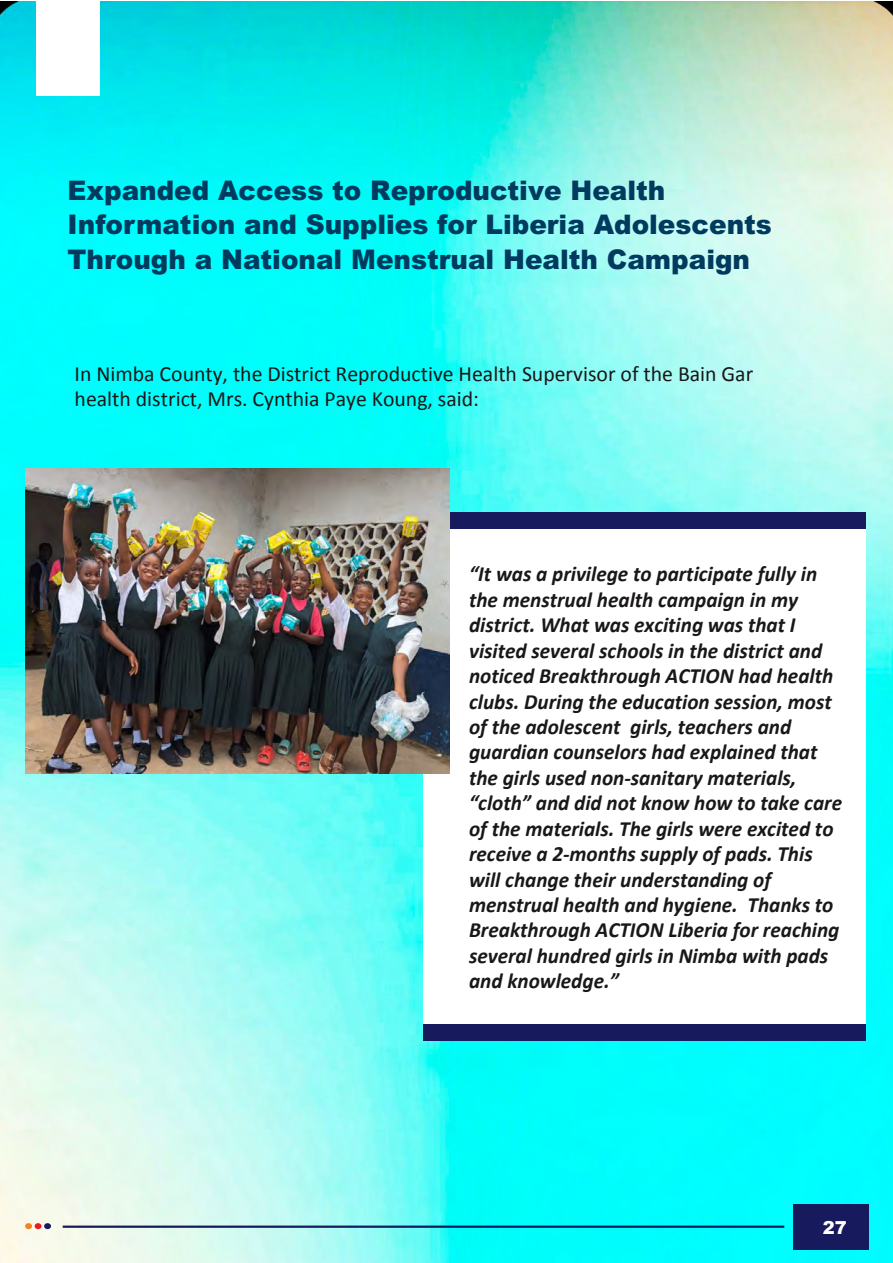
<style>
.page{position:relative;width:893px;height:1263px;background:#fff}
.page>*{position:absolute;margin:0;border:0;box-sizing:border-box;transform-origin:0 0}
.t1{font:900 27px/34.7px "Arial";color:#003a5e}
.t2{font:italic 700 21.75px/25.5px "Calibri";color:#1a1718}
.t3{font:21.75px/25.5px "Calibri";color:#1a1718}
.t4{font:900 18px "Arial";color:#fff}
.s1{font-style:inherit}
</style>
<div class="page">
<img style="left:0;top:2px;width:893px;height:1261px">
<div style="left:423px;top:529px;width:443px;height:507px;background:#fff"></div>
<div style="left:36px;top:0;width:63px;height:96px;background:#fff"></div>
<svg style="left:60px;top:1224px;width:727px;height:5px;background:#4196b1"></svg>
<div style="left:793px;top:1204px;width:76px;height:46px;background:#171b5d"></div>
<div style="left:44px;top:1223px;width:7px;height:6px;background:#171b5d;border-radius:50%"></div>
<div style="left:35px;top:1223px;width:7px;height:6px;background:#ed1c24;border-radius:50%"></div>
<div style="left:25px;top:1223px;width:7px;height:6px;background:#f5821f;border-radius:50%"></div>
<div style="left:423px;top:1024px;width:442px;height:17px;background:#171b5d"></div>
<div style="left:423px;top:513px;width:443px;height:16px;background:#171b5d"></div>
<img style="left:25px;top:468px;width:424px;height:306px">
<p class="t1" style="left:68px;top:175px;width:706px">Expanded <span class="s1">A</span>ccess to <span class="s1">R</span>eproductive <span class="s1">H</span>ealth<br><span class="s1">I</span>nformation and <span class="s1">S</span>upplies for Liberia <span class="s1">A</span>dolescents<br><span class="s1">T</span>hrough a <span class="s1">N</span>ational <span class="s1">M</span>enstrual <span class="s1">H</span>ealth <span class="s1">C</span>ampaign</p>
<p class="t3" style="left:75px;top:360px;width:680px">In Nimba County, the District Reproductive Health Supervisor of the Bain Gar health district, Mrs. Cynthia Paye Koung, said:</p>
<p class="t2" style="left:469px;top:560px;width:374px">“It was a privilege to participate fully in the menstrual health campaign in my district. What was exciting was that I visited several schools in the district and noticed Breakthrough ACTION had health clubs. During the education session, most of the adolescent girls, teachers and guardian counselors had explained that the girls used non-sanitary materials, “cloth” and did not know how to take care of the materials. The girls were excited to receive a 2-months supply of pads. This will change their understanding of menstrual health and hygiene. Thanks to Breakthrough ACTION Liberia for reaching several hundred girls in Nimba with pads and knowledge.”</p>
<p class="t4" style="left:823px;top:1221px;width:26px">27</p>
</div>
